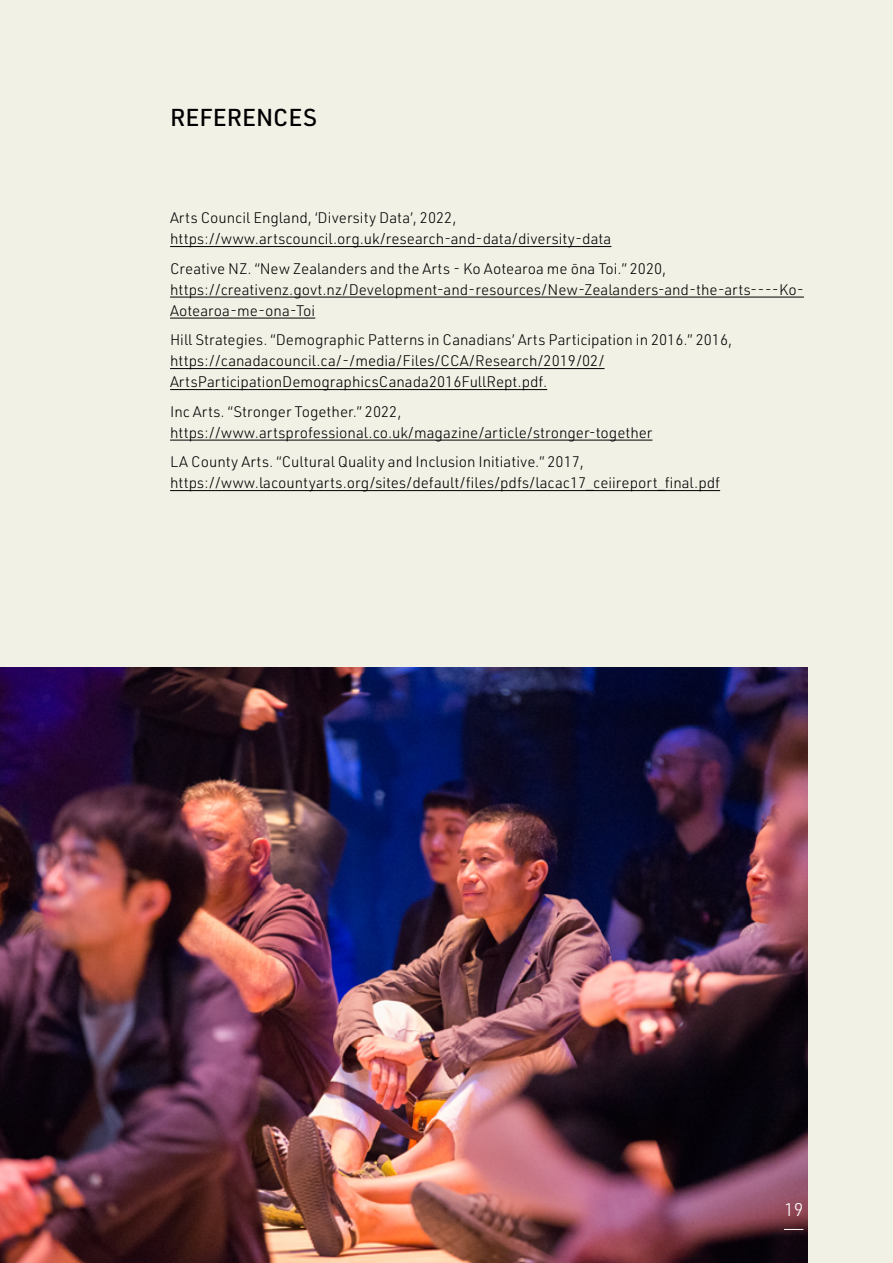
<style>
.page{position:relative;width:893px;height:1263px;background:#f2f1e6}
.page>*{position:absolute;margin:0;border:0;box-sizing:border-box;transform-origin:0 0}
.t1{font:500 24px "URWDIN";color:#000}
.t2{font:300 18px "URWDIN";color:#fff}
.t3{font:300 15px/21px "URWDIN";color:#000}
</style>
<div class="page">
<img style="left:0;top:668px;width:808px;height:595px">
<svg style="left:784px;top:1229px;width:19px;height:1px"></svg>
<hr style="left:170px;top:246px;width:441px;height:1px;background:#000">
<hr style="left:170px;top:297px;width:634px;height:1px;background:#000">
<hr style="left:170px;top:318px;width:145px;height:1px;background:#000">
<hr style="left:170px;top:368px;width:435px;height:1px;background:#000">
<hr style="left:170px;top:389px;width:377px;height:1px;background:#000">
<hr style="left:170px;top:440px;width:482px;height:1px;background:#000">
<hr style="left:170px;top:490px;width:550px;height:1px;background:#000">
<h1 class="t1" style="left:170px;top:101px;width:148px">REFERENCES</h1>
<p class="t3" style="left:170px;top:207px;width:443px">Arts Council England, ‘Diversity Data’, 2022, https://www.artscouncil.org.uk/research-and-data/diversity-data</p>
<p class="t3" style="left:170px;top:258px;width:635px">Creative NZ. “New Zealanders and the Arts - Ko Aotearoa me ōna Toi.” 2020, https://creativenz.govt.nz/Development-and-resources/New-Zealanders-and-the-arts----Ko-<br>Aotearoa-me-ona-Toi</p>
<p class="t3" style="left:170px;top:329px;width:564px">Hill Strategies. “Demographic Patterns in Canadians’ Arts Participation in 2016.” 2016, https://canadacouncil.ca/-/media/Files/CCA/Research/2019/02/<br>ArtsParticipationDemographicsCanada2016FullRept.pdf.</p>
<p class="t3" style="left:170px;top:401px;width:484px">Inc Arts. “Stronger Together.” 2022, https://www.artsprofessional.co.uk/magazine/article/stronger-together</p>
<p class="t3" style="left:170px;top:451px;width:552px">LA County Arts. “Cultural Quality and Inclusion Initiative.” 2017, https://www.lacountyarts.org/sites/default/files/pdfs/lacac17_ceiireport_final.pdf</p>
<p class="t2" style="left:784px;top:1198px;width:21px">19</p>
</div>
